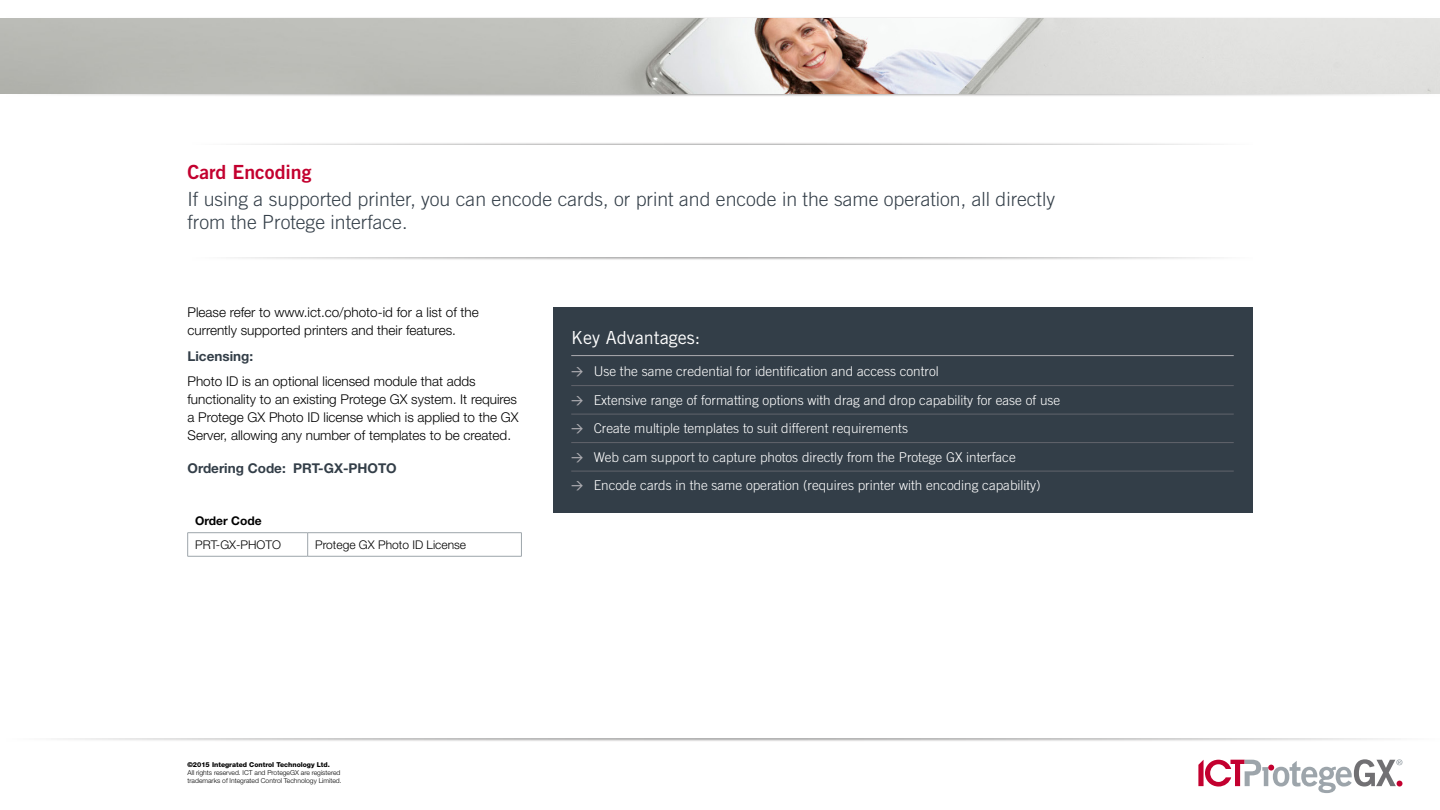
<style>
.page{position:relative;width:1440px;height:810px;background:#fff}
.page>*{position:absolute;margin:0;border:0;box-sizing:border-box;transform-origin:0 0}
.t1{font:300 19.5px/23.4px "Trade Gothic";color:#333e48}
.t2{font:19.5px "Trade Gothic Bold Two";color:#c3002f}
.t3{font:18px "Trade Gothic";color:#fff}
.t4{font:300 13.5px/28.5px "Trade Gothic";color:#fff}
.t5{font:300 13.5px/18px "Helvetica Neue LT Std";color:#000}
.t6{font:700 13.5px "Helvetica Neue LT Std";color:#333e48}
.t7{font:300 12px "Helvetica Neue LT Std";color:#000}
.t8{font:700 12px "Helvetica Neue LT Std";color:#000}
.t9{font:300 6.75px/8.1px "Helvetica Neue LT Std";color:#000}
.t10{font:800 6.75px "Helvetica Neue LT Std";color:#000}
.s1{font-family:"DIN";font-weight:500;font-size:12px;color:#adacb1}
</style>
<div class="page">
<hr style="left:188px;top:533px;width:120px;height:1px;background:#9da5ab">
<svg style="left:188px;top:533px;width:1px;height:23px"></svg>
<hr style="left:308px;top:533px;width:214px;height:1px;background:#9da5ab">
<svg style="left:308px;top:533px;width:1px;height:23px"></svg>
<svg style="left:521px;top:534px;width:1px;height:22px"></svg>
<hr style="left:188px;top:556px;width:120px;height:1px;background:#9da5ab">
<hr style="left:308px;top:556px;width:214px;height:1px;background:#9da5ab">
<div style="left:553px;top:308px;width:699px;height:205px;background:#333e48"></div>
<hr style="left:571px;top:355px;width:663px;height:1px;background:#adacb1">
<hr style="left:571px;top:385px;width:663px;height:1px;background:#61646c">
<hr style="left:571px;top:414px;width:663px;height:1px;background:#61646c">
<hr style="left:571px;top:442px;width:663px;height:1px;background:#61646c">
<hr style="left:571px;top:471px;width:663px;height:1px;background:#61646c">
<svg style="left:1198px;top:759px;width:205px;height:34px"></svg>
<svg style="left:63px;top:739px;width:1327px;height:2px"></svg>
<svg style="left:63px;top:94px;width:1327px;height:2px"></svg>
<svg style="left:0;top:17px;width:1440px;height:2px"></svg>
<svg style="left:292px;top:143px;width:865px;height:1px"></svg>
<svg style="left:230px;top:257px;width:990px;height:3px"></svg>
<img style="left:0;top:19px;width:1440px;height:75px">
<h1 class="t2" style="left:188px;top:160px;width:126px">Card Encoding</h1>
<h1 class="t1" style="left:188px;top:187px;width:869px">If using a supported printer, you can encode cards, or print and encode in the same operation, all directly from the Protege interface.</h1>
<p class="t5" style="left:188px;top:303px;width:293px">Please refer to www.ict.co/photo-id for a list of the currently supported printers and their features.</p>
<p class="t6" style="left:188px;top:347px;width:67px">Licensing:</p>
<p class="t5" style="left:188px;top:372px;width:333px">Photo ID is an optional licensed module that adds functionality to an existing Protege GX system. It requires a Protege GX Photo ID license which is applied to the GX Server, allowing any number of templates to be created.</p>
<p class="t6" style="left:188px;top:460px;width:211px">Ordering Code: PRT-GX-PHOTO</p>
<p class="t8" style="left:195px;top:514px;width:68px">Order Code</p>
<p class="t7" style="left:195px;top:537px;width:87px">PRT-GX-PHOTO</p>
<p class="t7" style="left:315px;top:537px;width:152px">Protege GX Photo ID License</p>
<h2 class="t3" style="left:571px;top:327px;width:130px">Key Advantages:</h2>
<p class="t4" style="left:571px;top:357px;width:491px"><span class="s1">&gt;</span> Use the same credential for identification and access control<br><span class="s1">&gt;</span> Extensive range of formatting options with drag and drop capability for ease of use <span class="s1">&gt;</span> Create multiple templates to suit different requirements<br><span class="s1">&gt;</span> Web cam support to capture photos directly from the Protege GX interface<br><span class="s1">&gt;</span> Encode cards in the same operation (requires printer with encoding capability)</p>
<p class="t10" style="left:188px;top:761px;width:144px">©2015 Integrated Control Technology Ltd.</p>
<p class="t9" style="left:188px;top:769px;width:156px">All rights reserved. ICT and ProtegeGX are registered trademarks of Integrated Control Technology Limited.</p>
</div>
